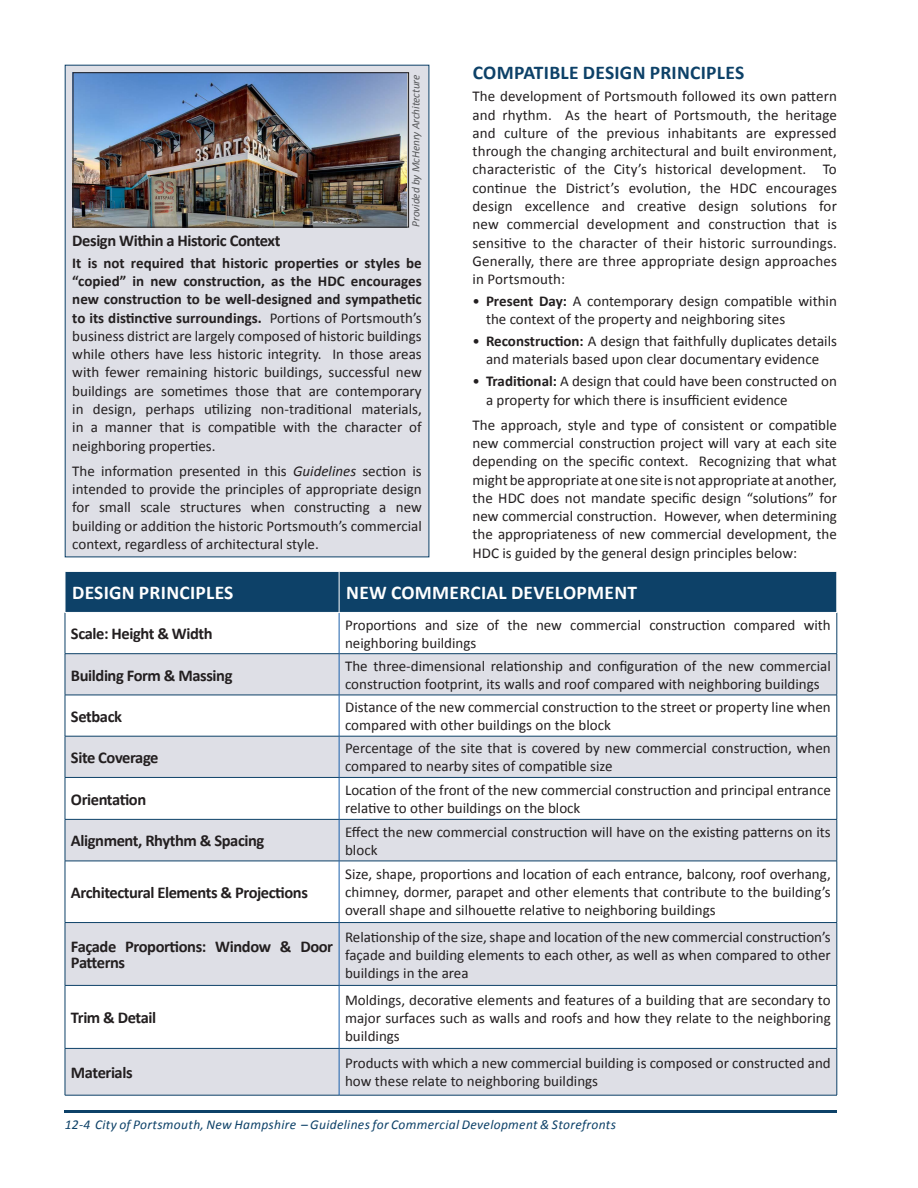
<style>
.page{position:relative;width:918px;height:1188px;background:#fff}
.page>*{position:absolute;margin:0;border:0;box-sizing:border-box;transform-origin:0 0}
.t1{font:700 19.5px "Calibri";letter-spacing:.015em;color:#fff}
.t2{font:700 19.5px "Calibri";letter-spacing:.015em;color:#0d4168}
.t3{font:700 16.5px/16.5px "Calibri";letter-spacing:-.025em;color:#231f20}
.t4{font:15px/18.3px "Calibri";color:#231f20}
.t5{font:italic 13.5px "Calibri";letter-spacing:.025em;color:#0d4168}
.t6{font:italic 11.25px "Calibri";letter-spacing:-.01em;color:#57585a}
.s1{font-weight:700}
.s2{font-style:italic}
</style>
<div class="page">
<hr style="left:65px;top:1110px;width:772px;height:2px;background:#0d4168">
<div style="left:66px;top:572px;width:771px;height:40px;background:#0d4168"></div>
<svg style="left:66px;top:654px;width:771px;height:441px"></svg>
<div style="left:66px;top:820px;width:771px;height:41px;background:#dedfe6"></div>
<hr style="left:65px;top:613px;width:1px;height:41px;background:#0d4168">
<hr style="left:837px;top:613px;width:1px;height:41px;background:#0d4168">
<hr style="left:65px;top:653px;width:274px;height:1px;background:#0d4168">
<hr style="left:339px;top:653px;width:498px;height:1px;background:#0d4168">
<hr style="left:65px;top:695px;width:274px;height:1px;background:#0d4168">
<hr style="left:65px;top:695px;width:1px;height:41px;background:#0d4168">
<hr style="left:339px;top:695px;width:498px;height:1px;background:#0d4168">
<hr style="left:837px;top:695px;width:1px;height:41px;background:#0d4168">
<hr style="left:65px;top:736px;width:274px;height:1px;background:#0d4168">
<hr style="left:339px;top:736px;width:498px;height:1px;background:#0d4168">
<hr style="left:65px;top:777px;width:274px;height:1px;background:#0d4168">
<hr style="left:65px;top:778px;width:1px;height:41px;background:#0d4168">
<hr style="left:339px;top:777px;width:498px;height:1px;background:#0d4168">
<hr style="left:837px;top:778px;width:1px;height:41px;background:#0d4168">
<hr style="left:65px;top:819px;width:274px;height:1px;background:#0d4168">
<hr style="left:339px;top:819px;width:498px;height:1px;background:#0d4168">
<hr style="left:65px;top:861px;width:274px;height:1px;background:#0d4168">
<hr style="left:65px;top:861px;width:1px;height:61px;background:#0d4168">
<hr style="left:339px;top:861px;width:498px;height:1px;background:#0d4168">
<hr style="left:837px;top:861px;width:1px;height:61px;background:#0d4168">
<hr style="left:65px;top:922px;width:274px;height:1px;background:#0d4168">
<hr style="left:339px;top:922px;width:498px;height:1px;background:#0d4168">
<hr style="left:65px;top:985px;width:274px;height:1px;background:#0d4168">
<hr style="left:65px;top:986px;width:1px;height:62px;background:#0d4168">
<hr style="left:339px;top:985px;width:498px;height:1px;background:#0d4168">
<hr style="left:837px;top:986px;width:1px;height:62px;background:#0d4168">
<hr style="left:65px;top:1048px;width:274px;height:1px;background:#0d4168">
<hr style="left:339px;top:1048px;width:498px;height:1px;background:#0d4168">
<hr style="left:339px;top:613px;width:1px;height:41px;background:#1c60ab">
<hr style="left:339px;top:695px;width:1px;height:41px;background:#1c60ab">
<hr style="left:339px;top:778px;width:1px;height:41px;background:#1c60ab">
<hr style="left:339px;top:861px;width:1px;height:61px;background:#1c60ab">
<hr style="left:339px;top:986px;width:1px;height:62px;background:#1c60ab">
<hr style="left:65px;top:654px;width:1px;height:41px;background:#0d4168">
<hr style="left:837px;top:654px;width:1px;height:41px;background:#0d4168">
<hr style="left:65px;top:736px;width:1px;height:41px;background:#0d4168">
<hr style="left:837px;top:736px;width:1px;height:41px;background:#0d4168">
<hr style="left:65px;top:820px;width:1px;height:41px;background:#0d4168">
<hr style="left:837px;top:820px;width:1px;height:41px;background:#0d4168">
<hr style="left:65px;top:923px;width:1px;height:62px;background:#0d4168">
<hr style="left:837px;top:923px;width:1px;height:62px;background:#0d4168">
<hr style="left:65px;top:1049px;width:1px;height:46px;background:#0d4168">
<hr style="left:837px;top:1049px;width:1px;height:46px;background:#0d4168">
<hr style="left:65px;top:1095px;width:274px;height:1px;background:#0d4168">
<hr style="left:339px;top:1095px;width:498px;height:1px;background:#0d4168">
<hr style="left:339px;top:654px;width:1px;height:41px;background:#1c60ab">
<hr style="left:339px;top:736px;width:1px;height:41px;background:#1c60ab">
<hr style="left:339px;top:820px;width:1px;height:41px;background:#1c60ab">
<hr style="left:339px;top:923px;width:1px;height:62px;background:#1c60ab">
<hr style="left:339px;top:1049px;width:1px;height:46px;background:#1c60ab">
<hr style="left:339px;top:572px;width:1px;height:40px;background:#fff">
<div style="left:65px;top:65px;width:364px;height:492px;background:#dedfe6"></div>
<img style="left:75px;top:75px;width:332px;height:150px">
<div style="left:73px;top:73px;width:336px;height:154px;border:1px solid #231f20"></div>
<p class="t6" style="left:408px;top:227px;width:154px;rotate:-90deg">Provided by McHenry Architecture</p>
<p class="t3" style="left:72px;top:232px;width:210px">Design Within a Historic Context</p>
<p class="t4" style="left:72px;top:253px;width:351px;text-align:justify"><span class="s1">It is not required that historic properties or styles be “copied” in new construction, as the HDC encourages new construction to be well-designed and sympathetic to its distinctive surroundings.</span> Portions of Portsmouth’s business district are largely composed of historic buildings while others have less historic integrity. In those areas with fewer remaining historic buildings, successful new buildings are sometimes those that are contemporary in design, perhaps utilizing non-traditional materials, in a manner that is compatible with the character of neighboring properties.</p>
<p class="t4" style="left:72px;top:461px;width:351px;text-align:justify">The information presented in this <span class="s2">Guidelines</span> section is intended to provide the principles of appropriate design for small scale structures when constructing a new building or addition the historic Portsmouth’s commercial context, regardless of architectural style.</p>
<h1 class="t2" style="left:473px;top:59px;width:271px">Compatible Design Principles</h1>
<p class="t4" style="left:472px;top:87px;width:366px;text-align:justify">The development of Portsmouth followed its own pattern and rhythm. As the heart of Portsmouth, the heritage and culture of the previous inhabitants are expressed through the changing architectural and built environment, characteristic of the City’s historical development. To continue the District’s evolution, the HDC encourages design excellence and creative design solutions for new commercial development and construction that is sensitive to the character of their historic surroundings.<br>Generally, there are three appropriate design approaches in Portsmouth:</p>
<p class="t4" style="left:486px;top:292px;width:352px;text-indent:-14px">• <span class="s1">Present Day:</span> A contemporary design compatible within the context of the property and neighboring sites</p>
<p class="t4" style="left:472px;top:332px;width:366px;text-align:center">• <span class="s1">Reconstruction:</span> A design that faithfully duplicates details and materials based upon clear documentary evidence</p>
<p class="t4" style="left:486px;top:372px;width:352px;text-indent:-14px">• <span class="s1">Traditional:</span> A design that could have been constructed on a property for which there is insufficient evidence</p>
<p class="t4" style="left:472px;top:415px;width:366px;text-align:justify">The approach, style and type of consistent or compatible new commercial construction project will vary at each site depending on the specific context. Recognizing that what might be appropriate at one site is not appropriate at another, the HDC does not mandate specific design “solutions” for new commercial construction. However, when determining the appropriateness of new commercial development, the HDC is guided by the general design principles below:</p>
<h1 class="t1" style="left:72px;top:579px;width:161px">Desig n Principles</h1>
<h1 class="t1" style="left:346px;top:579px;width:292px">New Commercial Development</h1>
<p class="t3" style="left:71px;top:625px;width:143px">Scale: Height &amp; Width</p>
<p class="t4" style="left:345px;top:615px;width:487px">Proportions and size of the new commercial construction compared with neighboring buildings</p>
<p class="t3" style="left:71px;top:666px;width:163px">Building Form &amp; Massing</p>
<p class="t4" style="left:345px;top:657px;width:487px">The three-dimensional relationship and configuration of the new commercial construction footprint, its walls and roof compared with neighboring buildings</p>
<p class="t3" style="left:71px;top:707px;width:53px">Setback</p>
<p class="t4" style="left:345px;top:698px;width:487px">Distance of the new commercial construction to the street or property line when compared with other buildings on the block</p>
<p class="t3" style="left:71px;top:749px;width:89px">Site Coverage</p>
<p class="t4" style="left:345px;top:739px;width:487px">Percentage of the site that is covered by new commercial construction, when compared to nearby sites of compatible size</p>
<p class="t3" style="left:71px;top:790px;width:77px">Orientation</p>
<p class="t4" style="left:345px;top:781px;width:487px">Location of the front of the new commercial construction and principal entrance relative to other buildings on the block</p>
<p class="t3" style="left:71px;top:832px;width:195px">Alignment, Rhythm &amp; Spacing</p>
<p class="t4" style="left:345px;top:822px;width:487px">Effect the new commercial construction will have on the existing patterns on its block</p>
<p class="t3" style="left:71px;top:884px;width:239px">Architectural Elements &amp; Projections</p>
<p class="t4" style="left:345px;top:865px;width:487px;text-align:justify">Size, shape, proportions and location of each entrance, balcony, roof overhang, chimney, dormer, parapet and other elements that contribute to the building’s overall shape and silhouette relative to neighboring buildings</p>
<p class="t3" style="left:71px;top:938px;width:264px">Façade Proportions: Window &amp; Door<br>Patterns</p>
<p class="t4" style="left:345px;top:927px;width:487px;text-align:justify">Relationship of the size, shape and location of the new commercial construction’s façade and building elements to each other, as well as when compared to other buildings in the area</p>
<p class="t3" style="left:71px;top:1009px;width:87px">Trim &amp; Detail</p>
<p class="t4" style="left:345px;top:990px;width:487px;text-align:justify">Moldings, decorative elements and features of a building that are secondary to major surfaces such as walls and roofs and how they relate to the neighboring buildings</p>
<p class="t3" style="left:71px;top:1064px;width:63px">Materials</p>
<p class="t4" style="left:345px;top:1054px;width:487px">Products with which a new commercial building is composed or constructed and how these relate to neighboring buildings</p>
<p class="t5" style="left:65px;top:1115px;width:553px">12-4 City of Portsmouth, New Hampshire – Guidelines for Commercial Development &amp; Storefronts</p>
</div>
